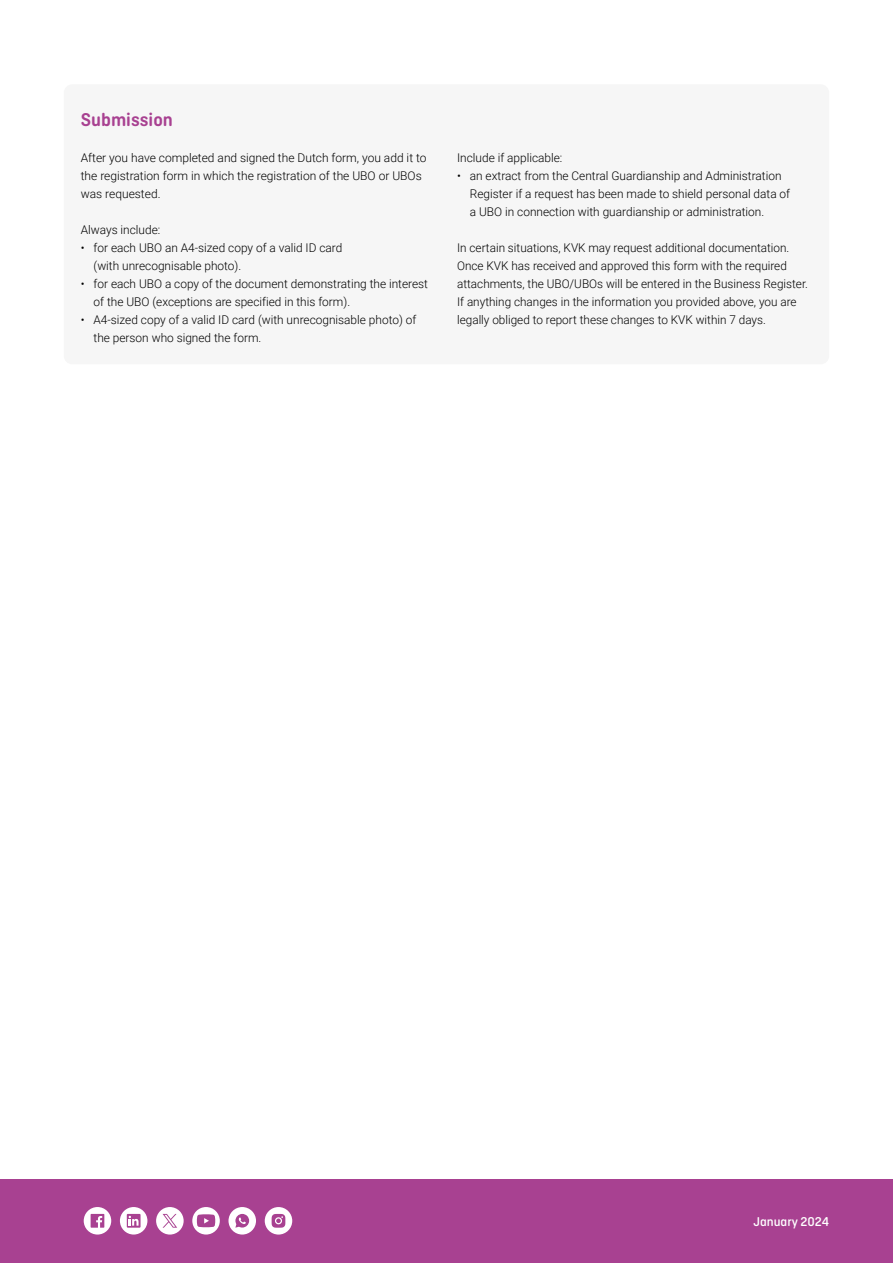
<style>
.page{position:relative;width:893px;height:1263px;background:#fff}
.page>*{position:absolute;margin:0;border:0;box-sizing:border-box;transform-origin:0 0}
._02a_Kader_kop_groot{font:600 19.5px "Ciutadella Rounded";color:#a84191}
.t1{font:500 13.5px "Ciutadella Rounded";color:#fff}
._02c_Kader_tekst{font:300 12px/18px "Roboto";color:#000}
._03_no_span{font:300 12px/18px "Roboto";color:#000}
</style>
<div class="page">
<div style="left:0;top:1179px;width:893px;height:84px;background:#a84191"></div>
<svg style="left:192px;top:1207px;width:28px;height:27px"></svg>
<svg style="left:120px;top:1207px;width:27px;height:27px"></svg>
<svg style="left:84px;top:1207px;width:27px;height:27px"></svg>
<svg style="left:228px;top:1207px;width:28px;height:27px"></svg>
<svg style="left:265px;top:1207px;width:27px;height:27px"></svg>
<svg style="left:156px;top:1207px;width:28px;height:27px"></svg>
<div style="left:64px;top:84px;width:765px;height:280px;background:#f6f6f6;border-radius:9px"></div>
<h3 class="_02a_Kader_kop_groot" style="left:81px;top:109px;width:94px">Submission</h3>
<p class="_03_no_span" style="left:81px;top:148px;width:347px">After you have completed and signed the Dutch form, you add it to the registration form in which the registration of the UBO or UBOs was requested.</p>
<p class="_02c_Kader_tekst" style="left:81px;top:220px;width:81px">Always include:</p>
<p class="_02c_Kader_tekst" style="left:94px;top:238px;width:250px;text-indent:-13px">• for each UBO an A4-sized copy of a valid ID card (with unrecognisable photo).</p>
<p class="_02c_Kader_tekst" style="left:94px;top:274px;width:336px;text-indent:-13px">• for each UBO a copy of the document demonstrating the interest of the UBO (exceptions are specified in this form).</p>
<p class="_02c_Kader_tekst" style="left:94px;top:310px;width:324px;text-indent:-13px">• A4-sized copy of a valid ID card (with unrecognisable photo) of the person who signed the form.</p>
<p class="_02c_Kader_tekst" style="left:457px;top:148px;width:107px">Include if applicable:</p>
<p class="_02c_Kader_tekst" style="left:470px;top:166px;width:322px;text-indent:-13px">• an extract from the Central Guardianship and Administration<br>Register if a request has been made to shield personal data of a UBO in connection with guardianship or administration.</p>
<p class="_02c_Kader_tekst" style="left:457px;top:238px;width:352px">In certain situations, KVK may request additional documentation.<br>Once KVK has received and approved this form with the required attachments, the UBO/UBOs will be entered in the Business Register.<br>If anything changes in the information you provided above, you are legally obliged to report these changes to KVK within 7 days.</p>
<p class="t1" style="left:753px;top:1214px;width:77px">January 2024</p>
</div>
